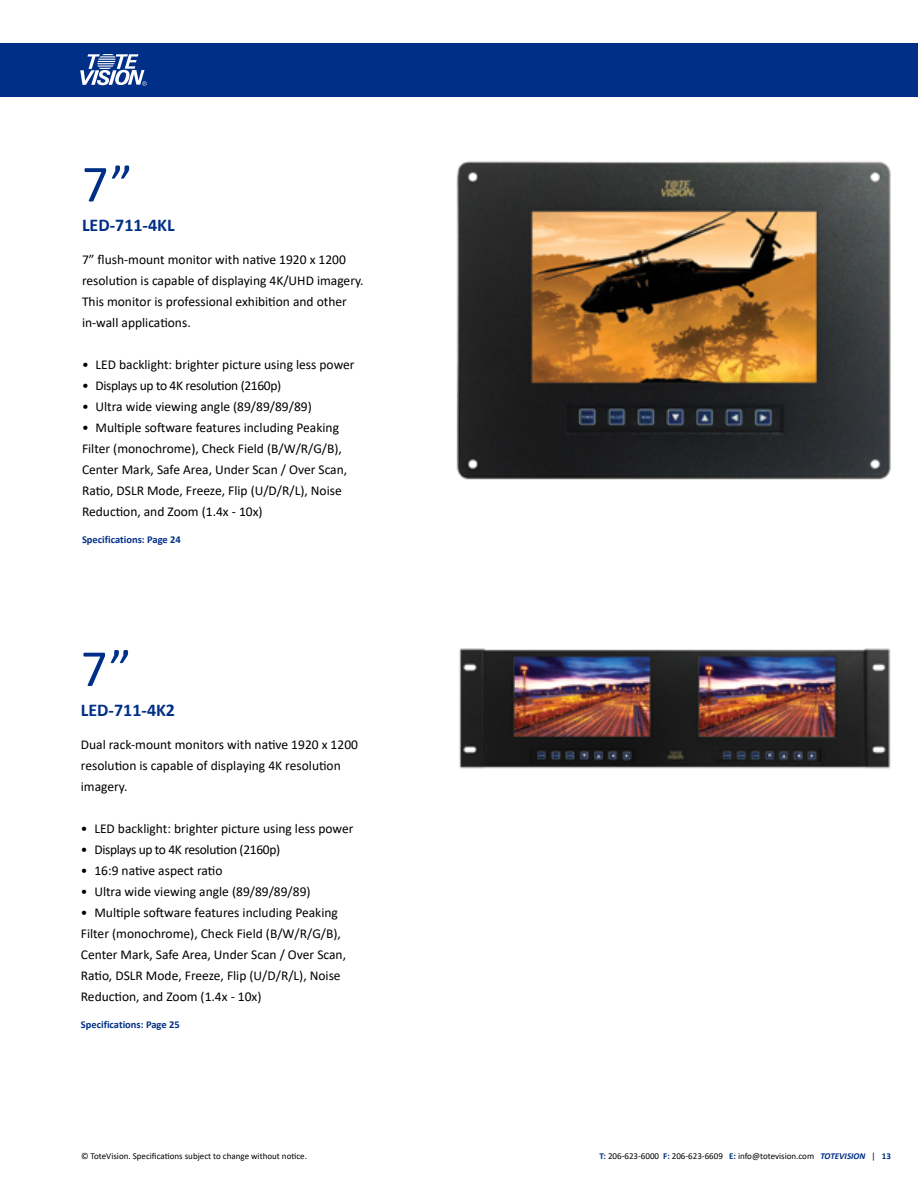
<style>
.page{position:relative;width:918px;height:1188px;background:#fff}
.page>*{position:absolute;margin:0;border:0;box-sizing:border-box;transform-origin:0 0}
.t1{font:52.5px "Calibri";color:#002f87}
.t2{font:700 18px "Calibri";color:#002f87}
.t3{font:13.5px/21px "Calibri";color:#000}
.t4{font:13.5px "Calibri";letter-spacing:-.025em;color:#000}
.t5{font:700 10.5px "Calibri";color:#002f87}
.t6{font:9px "Calibri";color:#000}
.s1{font-weight:700;color:#002f87}
.s2{font-weight:700;font-style:italic;color:#002f87}
</style>
<div class="page">
<div style="left:0;top:43px;width:918px;height:54px;background:#002f87"></div>
<svg style="left:80px;top:54px;width:67px;height:32px"></svg>
<img style="left:456px;top:161px;width:435px;height:319px">
<img style="left:459px;top:648px;width:432px;height:121px">
<h1 class="t1" style="left:82px;top:148px;width:52px">7”</h1>
<h2 class="t2" style="left:82px;top:213px;width:94px">LED-711-4KL</h2>
<p class="t3" style="left:82px;top:249px;width:283px">7” flush-mount monitor with native 1920 x 1200 resolution is capable of displaying 4K/UHD imagery.<br>This monitor is professional exhibition and other in-wall applications.</p>
<p class="t3" style="left:82px;top:354px;width:274px">• LED backlight: brighter picture using less power</p>
<p class="t4" style="left:82px;top:377px;width:201px">• Displays up to 4K resolution (2160p)</p>
<p class="t3" style="left:82px;top:396px;width:231px">• Ultra wide viewing angle (89/89/89/89)</p>
<p class="t3" style="left:82px;top:417px;width:267px">• Multiple software features including Peaking Filter (monochrome), Check Field (B/W/R/G/B), Center Mark, Safe Area, Under Scan / Over Scan, Ratio, DSLR Mode, Freeze, Flip (U/D/R/L), Noise Reduction, and Zoom (1.4x - 10x)</p>
<p class="t5" style="left:82px;top:532px;width:100px">Specifications: Page 24</p>
<h1 class="t1" style="left:81px;top:632px;width:52px">7”</h1>
<h2 class="t2" style="left:81px;top:697px;width:96px">LED-711-4K2</h2>
<p class="t3" style="left:81px;top:734px;width:279px">Dual rack-mount monitors with native 1920 x 1200 resolution is capable of displaying 4K resolution imagery.</p>
<p class="t3" style="left:81px;top:818px;width:274px">• LED backlight: brighter picture using less power</p>
<p class="t4" style="left:81px;top:840px;width:201px">• Displays up to 4K resolution (2160p)</p>
<p class="t3" style="left:81px;top:860px;width:143px">• 16:9 native aspect ratio</p>
<p class="t3" style="left:81px;top:881px;width:231px">• Ultra wide viewing angle (89/89/89/89)</p>
<p class="t3" style="left:81px;top:902px;width:267px">• Multiple software features including Peaking Filter (monochrome), Check Field (B/W/R/G/B), Center Mark, Safe Area, Under Scan / Over Scan, Ratio, DSLR Mode, Freeze, Flip (U/D/R/L), Noise Reduction, and Zoom (1.4x - 10x)</p>
<p class="t5" style="left:81px;top:1017px;width:100px">Specifications: Page 25</p>
<p class="t6" style="left:81px;top:1150px;width:228px">© ToteVision. Specifications subject to change without notice.</p>
<p class="t6" style="left:599px;top:1150px;width:293px"><span class="s1">T:</span> 206-623-6000 <span class="s1">F:</span> 206-623-6609 <span class="s1">E:</span> info@totevision.com <span class="s2">TOTEVISION</span> | <span class="s1">13</span></p>
</div>
